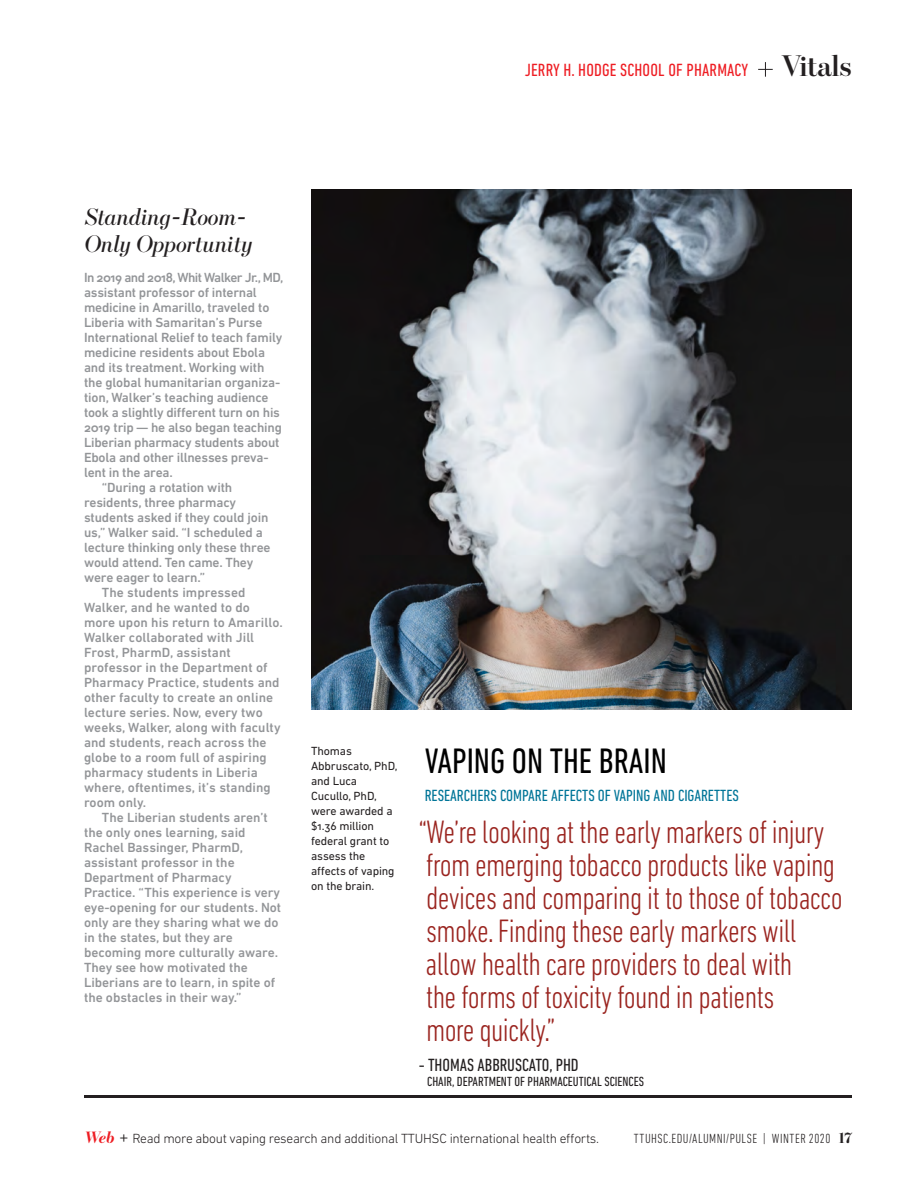
<style>
.page{position:relative;width:918px;height:1188px;background:#fff}
.page>*{position:absolute;margin:0;border:0;box-sizing:border-box;transform-origin:0 0}
.t1{font:condensed 36px "DIN Next LT Pro";color:#000}
.t2{font:300 condensed 33px/33px "DIN Next LT Pro";letter-spacing:-.02em;color:#9a241f}
.t3{font:italic 24px/27px "Escrow Banner";letter-spacing:-.01em;color:#231f20}
.t4{font:condensed 18px "DIN Next LT Pro";letter-spacing:.01em;color:#ee1d23}
.t5{font:condensed 18px "DIN Next LT Pro";color:#231f20}
.t6{font:condensed 16.5px "DIN Next LT Pro";color:#007598}
.t7{font:500 13.5px "DIN Next LT Pro";color:#939598}
.t8{font:300 13.5px "DIN Next LT Pro";letter-spacing:-.02em;color:#231f20}
.t9{font:condensed 13.5px "DIN Next LT Pro";color:#231f20}
.t10{font:300 condensed 13.5px "DIN Next LT Pro";letter-spacing:.035em;color:#231f20}
.t11{font:500 13.5px "DIN Next LT Pro";letter-spacing:-.04em;color:#939598}
.t12{font:12px/15px "DIN Next LT Pro";letter-spacing:-.01em;color:#231f20}
.s1{font-family:"Escrow Banner";font-weight:600;font-stretch:normal;font-size:30px;color:#231f20}
.s2{font-family:"Escrow Banner";font-weight:700;font-style:italic;font-size:16.5px;color:#ee1d23}
.s3{font-size:18px}
.s4{font-family:"Escrow Banner";font-weight:700;font-stretch:normal;font-size:15px}
</style>
<div class="page">
<hr style="left:84px;top:1095px;width:768px;height:3px;background:#231f20">
<svg style="left:758px;top:62px;width:15px;height:15px"></svg>
<img style="left:311px;top:189px;width:541px;height:521px">
<h3 class="t4" style="left:525px;top:59px;width:329px">JERRY H. HODGE SCHOOL OF PHARMACY <span class="s1">Vitals</span></h3>
<h3 class="t3" style="left:84px;top:203px;width:170px">Standing-Room-<br>Only Opportunity</h3>
<p class="t11" style="left:84px;top:269px;width:201px">In 2019 and 2018, Whit Walker Jr., MD,</p>
<p class="t7" style="left:84px;top:284px;width:174px">assistant professor of internal</p>
<p class="t7" style="left:84px;top:299px;width:187px">medicine in Amarillo, traveled to</p>
<p class="t7" style="left:84px;top:314px;width:180px">Liberia with Samaritan’s Purse</p>
<p class="t7" style="left:84px;top:329px;width:200px">International Relief to teach family</p>
<p class="t7" style="left:84px;top:344px;width:183px">medicine residents about Ebola</p>
<p class="t7" style="left:84px;top:359px;width:182px">and its treatment. Working with</p>
<p class="t7" style="left:84px;top:374px;width:198px">the global humanitarian organiza-</p>
<p class="t7" style="left:84px;top:389px;width:186px">tion, Walker’s teaching audience</p>
<p class="t7" style="left:84px;top:404px;width:198px">took a slightly different turn on his</p>
<p class="t7" style="left:84px;top:419px;width:200px">2019 trip — he also began teaching</p>
<p class="t7" style="left:84px;top:434px;width:197px">Liberian pharmacy students about</p>
<p class="t7" style="left:84px;top:449px;width:186px">Ebola and other illnesses preva-</p>
<p class="t7" style="left:84px;top:464px;width:90px">lent in the area.</p>
<p class="t7" style="left:102px;top:479px;width:132px">“During a rotation with</p>
<p class="t7" style="left:84px;top:494px;width:154px">residents, three pharmacy</p>
<p class="t7" style="left:84px;top:509px;width:186px">students asked if they could join</p>
<p class="t7" style="left:84px;top:524px;width:180px">us,” Walker said. “I scheduled a</p>
<p class="t7" style="left:84px;top:539px;width:188px">lecture thinking only these three</p>
<p class="t7" style="left:84px;top:554px;width:171px">would attend. Ten came. They</p>
<p class="t7" style="left:84px;top:569px;width:123px">were eager to learn.”</p>
<p class="t7" style="left:102px;top:584px;width:145px">The students impressed</p>
<p class="t7" style="left:84px;top:599px;width:168px">Walker, and he wanted to do</p>
<p class="t7" style="left:84px;top:614px;width:200px">more upon his return to Amarillo.</p>
<p class="t7" style="left:84px;top:629px;width:172px">Walker collaborated with Jill</p>
<p class="t7" style="left:84px;top:644px;width:148px">Frost, PharmD, assistant</p>
<p class="t7" style="left:84px;top:659px;width:185px">professor in the Department of</p>
<p class="t7" style="left:84px;top:674px;width:197px">Pharmacy Practice, students and</p>
<p class="t7" style="left:84px;top:689px;width:191px">other faculty to create an online</p>
<p class="t7" style="left:84px;top:704px;width:180px">lecture series. Now, every two</p>
<p class="t7" style="left:84px;top:719px;width:198px">weeks, Walker, along with faculty</p>
<p class="t7" style="left:84px;top:734px;width:184px">and students, reach across the</p>
<p class="t7" style="left:84px;top:749px;width:184px">globe to a room full of aspiring</p>
<p class="t7" style="left:84px;top:764px;width:175px">pharmacy students in Liberia</p>
<p class="t7" style="left:84px;top:779px;width:188px">where, oftentimes, it’s standing</p>
<p class="t7" style="left:84px;top:794px;width:64px">room only.</p>
<p class="t7" style="left:102px;top:809px;width:167px">The Liberian students aren’t</p>
<p class="t7" style="left:84px;top:824px;width:163px">the only ones learning, said</p>
<p class="t7" style="left:84px;top:839px;width:161px">Rachel Bassinger, PharmD,</p>
<p class="t7" style="left:84px;top:854px;width:152px">assistant professor in the</p>
<p class="t7" style="left:84px;top:869px;width:149px">Department of Pharmacy</p>
<p class="t7" style="left:84px;top:884px;width:198px">Practice. “This experience is very</p>
<p class="t7" style="left:84px;top:899px;width:199px">eye-opening for our students. Not</p>
<p class="t7" style="left:84px;top:914px;width:196px">only are they sharing what we do</p>
<p class="t7" style="left:84px;top:929px;width:150px">in the states, but they are</p>
<p class="t7" style="left:84px;top:944px;width:196px">becoming more culturally aware.</p>
<p class="t7" style="left:84px;top:959px;width:165px">They see how motivated the</p>
<p class="t7" style="left:84px;top:974px;width:193px">Liberians are to learn, in spite of</p>
<p class="t7" style="left:84px;top:989px;width:159px">the obstacles in their way.”</p>
<p class="t12" style="left:311px;top:743px;width:88px">Thomas<br>Abbruscato, PhD, and Luca<br>Cucullo, PhD, were awarded a $1.36 million federal grant to assess the affects of vaping on the brain.</p>
<h1 class="t1" style="left:425px;top:741px;width:244px">VAPING ON THE BRAIN</h1>
<p class="t6" style="left:425px;top:786px;width:316px">RESEARCHERS COMPARE AFFECTS OF VAPING AND CIGARETTES</p>
<p class="t2" style="left:419px;top:815px;width:425px">“We’re looking at the early markers of injury from emerging tobacco products like vaping devices and comparing it to those of tobacco smoke. Finding these early markers will allow health care providers to deal with<br>the forms of toxicity found in patients<br>more quickly.”</p>
<h3 class="t5" style="left:419px;top:1055px;width:162px">- THOMAS ABBRUSCATO, PHD</h3>
<p class="t9" style="left:427px;top:1074px;width:218px">CHAIR, DEPARTMENT OF PHARMACEUTICAL SCIENCES</p>
<p class="t8" style="left:84px;top:1131px;width:517px"><span class="s2">Web</span> <span class="s3">+</span> Read more about vaping research and additional TTUHSC international health efforts.</p>
<p class="t10" style="left:634px;top:1131px;width:220px">TTUHSC.EDU/ALUMNI/PULSE | WINTER 2020 <span class="s4">17</span></p>
</div>
